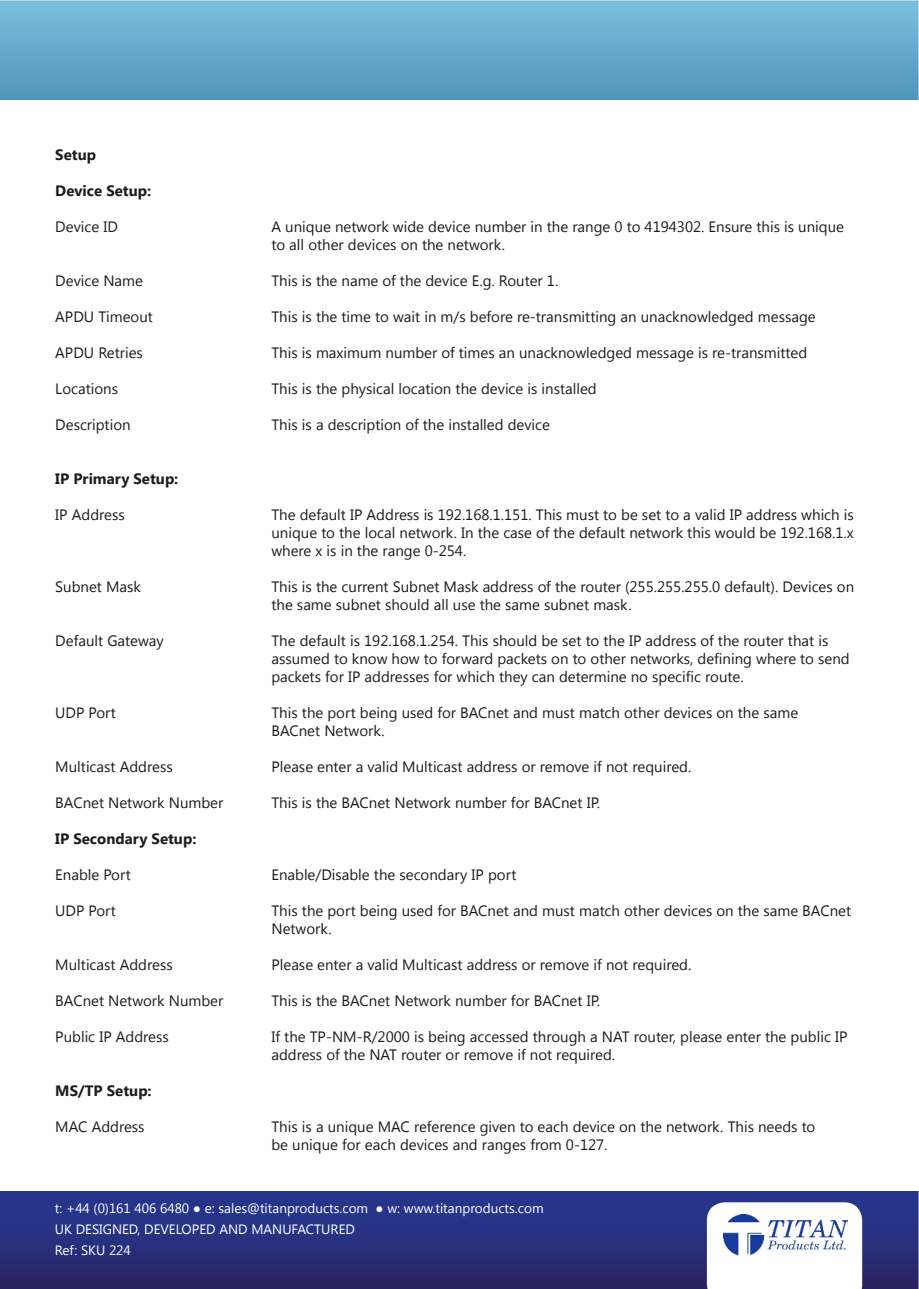
<style>
.page{position:relative;width:919px;height:1289px;background:#fff}
.page>*{position:absolute;margin:0;border:0;box-sizing:border-box;transform-origin:0 0}
.t1{font:15px/18px "Segoe UI";color:#1c1c1b}
.t2{font:700 15px "Segoe UI";color:#1c1c1b}
.t3{font:13.5px/21px "Segoe UI";color:#fff}
</style>
<div class="page">
<img style="left:0;top:0;width:918px;height:100px">
<img style="left:0;top:1191px;width:918px;height:97px">
<svg style="left:706px;top:1202px;width:156px;height:86px"></svg>
<img style="left:723px;top:1214px;width:124px;height:41px">
<p class="t2" style="left:55px;top:148px;width:42px">Setup</p>
<p class="t2" style="left:55px;top:184px;width:97px">Device Setup:</p>
<p class="t1" style="left:55px;top:217px;width:64px">Device ID</p>
<p class="t1" style="left:271px;top:217px;width:574px">A unique network wide device number in the range 0 to 4194302. Ensure this is unique to all other devices on the network.</p>
<p class="t1" style="left:55px;top:271px;width:89px">Device Name</p>
<p class="t1" style="left:271px;top:271px;width:288px">This is the name of the device E.g. Router 1.</p>
<p class="t1" style="left:55px;top:307px;width:99px">APDU Timeout</p>
<p class="t1" style="left:271px;top:307px;width:545px">This is the time to wait in m/s before re-transmitting an unacknowledged message</p>
<p class="t1" style="left:55px;top:343px;width:89px">APDU Retries</p>
<p class="t1" style="left:271px;top:343px;width:537px">This is maximum number of times an unacknowledged message is re-transmitted</p>
<p class="t1" style="left:55px;top:379px;width:64px">Locations</p>
<p class="t1" style="left:271px;top:379px;width:327px">This is the physical location the device is installed</p>
<p class="t1" style="left:55px;top:415px;width:77px">Description</p>
<p class="t1" style="left:271px;top:415px;width:280px">This is a description of the installed device</p>
<p class="t2" style="left:55px;top:472px;width:125px">IP Primary Setup:</p>
<p class="t1" style="left:55px;top:505px;width:71px">IP Address</p>
<p class="t1" style="left:271px;top:505px;width:584px;text-align:justify">The default IP Address is 192.168.1.151. This must to be set to a valid IP address which is unique to the local network. In the case of the default network this would be 192.168.1.x where x is in the range 0-254.</p>
<p class="t1" style="left:55px;top:577px;width:87px">Subnet Mask</p>
<p class="t1" style="left:271px;top:577px;width:584px">This is the current Subnet Mask address of the router (255.255.255.0 default). Devices on the same subnet should all use the same subnet mask.</p>
<p class="t1" style="left:55px;top:631px;width:110px">Default Gateway</p>
<p class="t1" style="left:271px;top:631px;width:579px">The default is 192.168.1.254. This should be set to the IP address of the router that is assumed to know how to forward packets on to other networks, defining where to send packets for IP addresses for which they can determine no specific route.</p>
<p class="t1" style="left:55px;top:703px;width:62px">UDP Port</p>
<p class="t1" style="left:271px;top:703px;width:528px">This the port being used for BACnet and must match other devices on the same<br>BACnet Network.</p>
<p class="t1" style="left:55px;top:757px;width:119px">Multicast Address</p>
<p class="t1" style="left:271px;top:757px;width:421px">Please enter a valid Multicast address or remove if not required.</p>
<p class="t1" style="left:55px;top:793px;width:169px">BACnet Network Number</p>
<p class="t1" style="left:271px;top:793px;width:330px">This is the BACnet Network number for BACnet IP.</p>
<p class="t2" style="left:55px;top:832px;width:143px">IP Secondary Setup:</p>
<p class="t1" style="left:55px;top:865px;width:77px">Enable Port</p>
<p class="t1" style="left:271px;top:865px;width:246px">Enable/Disable the secondary IP port</p>
<p class="t1" style="left:55px;top:901px;width:62px">UDP Port</p>
<p class="t1" style="left:271px;top:901px;width:581px">This the port being used for BACnet and must match other devices on the same BACnet<br>Network.</p>
<p class="t1" style="left:55px;top:955px;width:119px">Multicast Address</p>
<p class="t1" style="left:271px;top:955px;width:421px">Please enter a valid Multicast address or remove if not required.</p>
<p class="t1" style="left:55px;top:991px;width:169px">BACnet Network Number</p>
<p class="t1" style="left:271px;top:991px;width:330px">This is the BACnet Network number for BACnet IP.</p>
<p class="t1" style="left:55px;top:1027px;width:115px">Public IP Address</p>
<p class="t1" style="left:271px;top:1027px;width:577px">If the TP-NM-R/2000 is being accessed through a NAT router, please enter the public IP address of the NAT router or remove if not required.</p>
<p class="t2" style="left:55px;top:1084px;width:98px">MS/TP Setup:</p>
<p class="t1" style="left:55px;top:1117px;width:91px">MAC Address</p>
<p class="t1" style="left:271px;top:1117px;width:545px">This is a unique MAC reference given to each device on the network. This needs to be unique for each devices and ranges from 0-127.</p>
<p class="t3" style="left:55px;top:1197px;width:490px">t: +44 (0)161 406 6480 ● e: sales@titanproducts.com ● w: www.titanproducts.com<br>UK DESIGNED, DEVELOPED AND MANUFACTURED<br>Ref: SKU 224</p>
</div>
